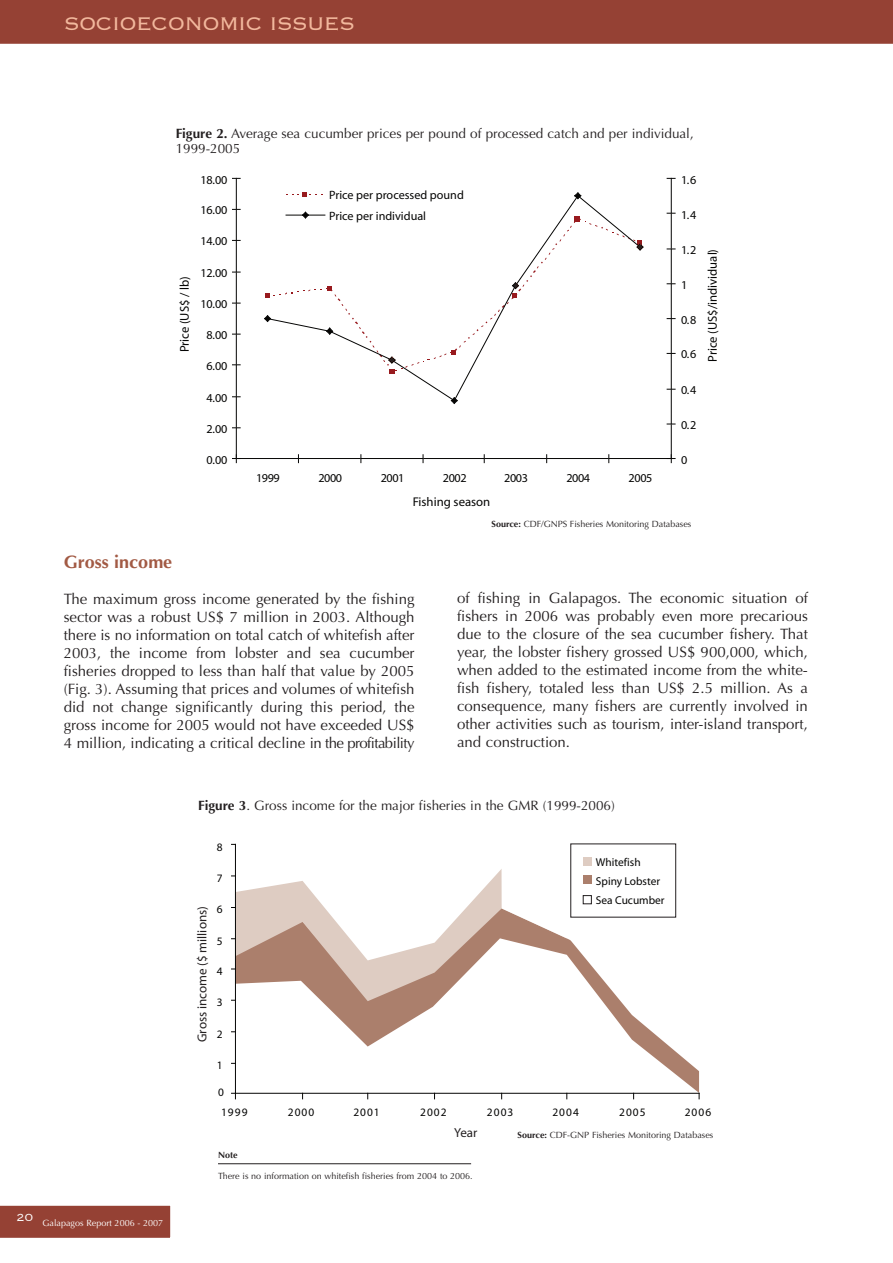
<style>
.page{position:relative;width:893px;height:1263px;background:#fff}
.page>*{position:absolute;margin:0;border:0;box-sizing:border-box;transform-origin:0 0}
.t1{font:300 24px "Copperplate";letter-spacing:-.03em;color:#f2b89d}
.t2{font:700 18px "Optima";color:#a25a44}
.t3{font:15px/18px "Optima";letter-spacing:-.005em;color:#231f20;text-align:justify}
.t4{font:13.5px/15px "Optima";color:#231f20}
.t5{font:300 13.5px "Copperplate";color:#fff}
.t6{font:13.05px "Myriad";color:#231f20}
.t7{font:12.75px "Myriad";color:#050504}
.t8{font:12px "Myriad";letter-spacing:-.04em;color:#050504}
.t9{font:12px/20.5px "Myriad";color:#050504}
.t10{font:11.4px "Myriad";letter-spacing:.09em;color:#050504}
.t11{font:11.4px/19px "Myriad";color:#050504}
.t12{font:9px "Optima";color:#231f20}
.t13{font:9px "Optima";color:#fff}
.t14{font:700 9px "Optima";color:#231f20}
.s1{font-weight:700}
</style>
<div class="page">
<div style="left:0;top:0;width:893px;height:44px;background:#954134"></div>
<div style="left:0;top:1205px;width:171px;height:33px;background:#954134"></div>
<svg style="left:236px;top:906px;width:463px;height:187px"></svg>
<hr style="left:235px;top:844px;width:1px;height:249px;background:#050504">
<hr style="left:235px;top:1093px;width:464px;height:1px;background:#050504">
<svg style="left:232px;top:1093px;width:4px;height:6px"></svg>
<div style="left:583px;top:876px;width:8px;height:8px;background:#ab7f6c"></div>
<div style="left:583px;top:895px;width:9px;height:9px;border:1px solid #231f20"></div>
<div style="left:583px;top:857px;width:8px;height:8px;background:#deccc2"></div>
<svg style="left:232px;top:855px;width:355px;height:146px"></svg>
<hr style="left:236px;top:178px;width:1px;height:280px;background:#050504">
<hr style="left:236px;top:458px;width:435px;height:1px;background:#050504">
<svg style="left:232px;top:455px;width:8px;height:8px"></svg>
<hr style="left:671px;top:178px;width:1px;height:280px;background:#050504">
<svg style="left:667px;top:455px;width:8px;height:8px"></svg>
<svg style="left:264px;top:192px;width:380px;height:212px"></svg>
<hr style="left:218px;top:1163px;width:253px;height:1px;background:#231f20">
<h1 class="t1" style="left:64px;top:8px;width:293px">SOCIOECONOMIC ISSUES</h1>
<p class="t4" style="left:176px;top:126px;width:520px"><span class="s1">Figure 2.</span> Average sea cucumber prices per pound of processed catch and per individual,<br>1999-2005</p>
<p class="t7" style="left:180px;top:352px;width:78px;rotate:-90deg">Price (US$ / lb)</p>
<p class="t8" style="left:201px;top:175px;width:28px">18.00</p>
<p class="t8" style="left:201px;top:206px;width:28px">16.00</p>
<p class="t8" style="left:201px;top:237px;width:28px">14.00</p>
<p class="t8" style="left:206px;top:269px;width:22px">2.00</p>
<p class="t8" style="left:201px;top:300px;width:28px">10.00</p>
<p class="t8" style="left:206px;top:331px;width:22px">8.00</p>
<p class="t8" style="left:206px;top:362px;width:22px">6.00</p>
<p class="t8" style="left:206px;top:393px;width:22px">4.00</p>
<p class="t8" style="left:212px;top:424px;width:16px">.00</p>
<p class="t8" style="left:206px;top:455px;width:22px">0.00</p>
<p class="t9" style="left:335px;top:186px;width:130px">rice per processed pound rice per individual</p>
<p class="t8" style="left:681px;top:175px;width:17px">1.6</p>
<p class="t8" style="left:681px;top:210px;width:17px">1.4</p>
<p class="t8" style="left:681px;top:245px;width:17px">1.2</p>
<p class="t8" style="left:687px;top:315px;width:11px">.8</p>
<p class="t8" style="left:681px;top:350px;width:17px">0.6</p>
<p class="t8" style="left:681px;top:386px;width:17px">0.4</p>
<p class="t8" style="left:681px;top:421px;width:17px">0.2</p>
<p class="t7" style="left:708px;top:362px;width:115px;rotate:-90deg">Price (US$/individual)</p>
<p class="t8" style="left:256px;top:474px;width:25px">1999</p>
<p class="t8" style="left:319px;top:474px;width:25px">2000</p>
<p class="t8" style="left:381px;top:474px;width:25px">2001</p>
<p class="t8" style="left:443px;top:474px;width:25px">2002</p>
<p class="t8" style="left:504px;top:474px;width:25px">2003</p>
<p class="t8" style="left:566px;top:474px;width:25px">2004</p>
<p class="t8" style="left:629px;top:474px;width:25px">2005</p>
<p class="t7" style="left:419px;top:497px;width:73px">ishing season</p>
<p class="t12" style="left:492px;top:518px;width:201px"><span class="s1">Source:</span> CDF/GNPS Fisheries Monitoring Databases</p>
<p class="t2" style="left:64px;top:551px;width:110px">Gross income</p>
<p class="t3" style="left:64px;top:590px;width:352px">The maximum gross income generated by the fishing sector was a robust US$ 7 million in 2003. Although there is no information on total catch of whitefish after 2003, the income from lobster and sea cucumber fisheries dropped to less than half that value by 2005 (Fig. 3). Assuming that prices and volumes of whitefish did not change significantly during this period, the gross income for 2005 would not have exceeded US$ 4 million, indicating a critical decline in the profitability</p>
<p class="t3" style="left:457px;top:589px;width:352px">of fishing in Galapagos. The economic situation of fishers in 2006 was probably even more precarious due to the closure of the sea cucumber fishery. That year, the lobster fishery grossed US$ 900,000, which, when added to the estimated income from the white&shy;fish fishery, totaled less than US$ 2.5 million. As a consequence, many fishers are currently involved in other activities such as tourism, inter-island transport, and construction.</p>
<p class="t4" style="left:198px;top:798px;width:418px"><span class="s1">Figure 3</span>. Gross income for the major fisheries in the GMR (1999-2006)</p>
<p class="t6" style="left:197px;top:1042px;width:137px;rotate:-90deg">Gross income ($ millions)</p>
<p class="t10" style="left:217px;top:967px;width:7px">4</p>
<p class="t11" style="left:602px;top:854px;width:65px;text-indent:-6px">Whitefish<br>piny Lobster ea Cucumber</p>
<p class="t5" style="left:16px;top:1208px;width:18px">20</p>
<p class="t13" style="left:43px;top:1217px;width:122px">Galapagos Report 2006 - 2007</p>
<p class="t10" style="left:221px;top:1108px;width:28px">1999</p>
<p class="t10" style="left:288px;top:1108px;width:28px">2000</p>
<p class="t10" style="left:353px;top:1108px;width:28px">2001</p>
<p class="t10" style="left:420px;top:1108px;width:28px">2002</p>
<p class="t10" style="left:487px;top:1108px;width:28px">2003</p>
<p class="t10" style="left:552px;top:1108px;width:28px">2004</p>
<p class="t10" style="left:619px;top:1108px;width:28px">2005</p>
<p class="t10" style="left:685px;top:1108px;width:28px">2006</p>
<p class="t6" style="left:454px;top:1128px;width:25px">Year</p>
<p class="t14" style="left:218px;top:1150px;width:21px">Note</p>
<p class="t12" style="left:218px;top:1171px;width:256px">There is no information on whitefish fisheries from 2004 to 2006.</p>
<p class="t12" style="left:518px;top:1130px;width:197px"><span class="s1">Source:</span> CDF-GNP Fisheries Monitoring Databases</p>
</div>
